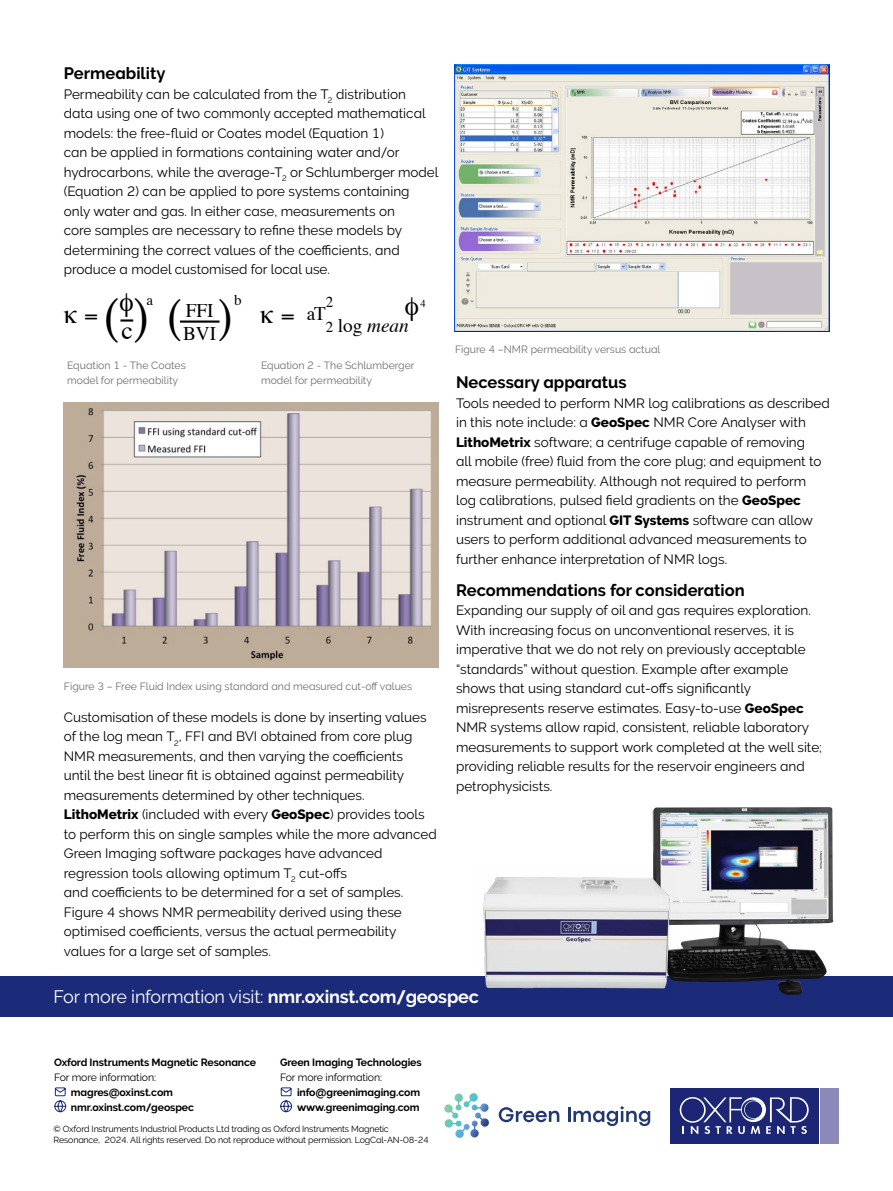
<style>
.page{position:relative;width:893px;height:1191px;background:#fff}
.page>*{position:absolute;margin:0;border:0;box-sizing:border-box;transform-origin:0 0}
.t1{font:25.65px "Times";color:#000}
.t2{font:19.2px/23.1px "Times";color:#000}
.t3{font:italic 19.2px "Times";color:#000}
.t4{font:18px "Oxford Raleway Regular";letter-spacing:-.01em;color:#fff}
.t5{font:16.5px "Oxford Raleway Bold";color:#000}
.t6{font:15px "Times";color:#000}
.t7{font:13.5px/19.5px "Oxford Raleway Regular";color:#000}
.t8{font:10.5px/15px "Oxford Raleway Regular";color:#6d6e71}
.t9{font:10.5px/15px "Oxford Raleway Bold";letter-spacing:-.01em;color:#000}
.t10{font:10.5px "Oxford Raleway Regular";letter-spacing:-.01em;color:#000}
.t11{font:10.5px "Times";color:#000}
.t12{font:8.85px/10.6px "Oxford Raleway Regular";letter-spacing:-.02em;color:#000}
.s1{font-style:normal;font-size:15px}
.s2{font-style:normal}
.s3{font-family:"Oxford Raleway Extra";font-weight:700}
.s4{font-family:"Oxford Raleway Bold"}
</style>
<div class="page">
<img style="left:455px;top:64px;width:374px;height:268px">
<hr style="left:180px;top:320px;width:40px;height:3px;background:#000">
<img style="left:64px;top:402px;width:374px;height:265px">
<div style="left:0;top:976px;width:893px;height:40px;background:#1b2b79"></div>
<img style="left:653px;top:807px;width:181px;height:188px">
<img style="left:483px;top:870px;width:196px;height:125px">
<svg style="left:280px;top:1087px;width:12px;height:25px"></svg>
<svg style="left:54px;top:1087px;width:12px;height:25px"></svg>
<div style="left:668px;top:1086px;width:173px;height:59px;background:linear-gradient(to bottom,#1c2674,#1c2674)"></div>
<div style="left:670px;top:1087px;width:148px;height:56px;background:#1c2674"></div>
<div style="left:820px;top:1087px;width:19px;height:56px;background:#8b89b7"></div>
<svg style="left:679px;top:1097px;width:130px;height:37px"></svg>
<svg style="left:499px;top:1107px;width:60px;height:15px"></svg>
<svg style="left:568px;top:1106px;width:82px;height:20px"></svg>
<svg style="left:444px;top:1093px;width:45px;height:44px"></svg>
<svg style="left:120px;top:319px;width:14px;height:3px"></svg>
<p class="t5" style="left:64px;top:64px;width:103px">Permeability</p>
<p class="t7" style="left:64px;top:84px;width:376px">Permeability can be calculated from the T<sub>2</sub> distribution data using one of two commonly accepted mathematical models: the free-fluid or Coates model (Equation 1)<br>can be applied in formations containing water and/or hydrocarbons, while the average-T<sub>2</sub> or Schlumberger model (Equation 2) can be applied to pore systems containing only water and gas. In either case, measurements on<br>core samples are necessary to refine these models by determining the correct values of the coefficients, and produce a model customised for local use.</p>
<h1 class="t1" style="left:121px;top:306px;width:13px">c</h1>
<p class="t6" style="left:147px;top:286px;width:8px">a</p>
<p class="t6" style="left:234px;top:286px;width:9px">b</p>
<p class="t6" style="left:326px;top:288px;width:9px">2</p>
<p class="t11" style="left:420px;top:294px;width:7px">4</p>
<h2 class="t3" style="left:326px;top:308px;width:85px"><span class="s1">2</span> <span class="s2">log</span> mean</h2>
<h2 class="t2" style="left:183px;top:297px;width:35px">FFI<br>BVI</h2>
<h2 class="t2" style="left:307px;top:301px;width:21px">aT</h2>
<p class="t8" style="left:67px;top:358px;width:120px">Equation 1 - The Coates model for permeability</p>
<p class="t8" style="left:261px;top:358px;width:155px">Equation 2 - The Schlumberger model for permeability</p>
<p class="t8" style="left:64px;top:678px;width:350px">Figure 3 – Free Fluid Index using standard and measured cut-off values</p>
<p class="t7" style="left:64px;top:707px;width:374px">Customisation of these models is done by inserting values of the log mean T<sub>2</sub>, FFI and BVI obtained from core plug NMR measurements, and then varying the coefficients<br>until the best linear fit is obtained against permeability measurements determined by other techniques.<br><span class="s3">LithoMetrix</span> (included with every <span class="s3">GeoSpec</span>) provides tools to perform this on single samples while the more advanced Green Imaging software packages have advanced regression tools allowing optimum T<sub>2</sub> cut-offs<br>and coefficients to be determined for a set of samples.<br>Figure 4 shows NMR permeability derived using these optimised coefficients, versus the actual permeability values for a large set of samples.</p>
<p class="t8" style="left:455px;top:342px;width:207px">Figure 4 –NMR permeability versus actual</p>
<p class="t5" style="left:456px;top:373px;width:172px">Necessary apparatus</p>
<p class="t7" style="left:456px;top:393px;width:375px">Tools needed to perform NMR log calibrations as described in this note include: a <span class="s3">GeoSpec</span> NMR Core Analyser with <span class="s3">LithoMetrix</span> software; a centrifuge capable of removing<br>all mobile (free) fluid from the core plug; and equipment to measure permeability. Although not required to perform<br>log calibrations, pulsed field gradients on the <span class="s3">GeoSpec </span>instrument and optional <span class="s3">GIT Systems</span> software can allow users to perform additional advanced measurements to further enhance interpretation of NMR logs.</p>
<p class="t5" style="left:456px;top:580px;width:290px">Recommendations for consideration</p>
<p class="t7" style="left:456px;top:601px;width:367px">Expanding our supply of oil and gas requires exploration.<br>With increasing focus on unconventional reserves, it is imperative that we do not rely on previously acceptable “standards” without question. Example after example shows that using standard cut-offs significantly misrepresents reserve estimates. Easy-to-use <span class="s3">GeoSpec </span>NMR systems allow rapid, consistent, reliable laboratory measurements to support work completed at the well site; providing reliable results for the reservoir engineers and petrophysicists.</p>
<h3 class="t4" style="left:54px;top:985px;width:427px">For more information visit: <span class="s4">nmr.oxinst.com/geospec</span></h3>
<p class="t9" style="left:54px;top:1054px;width:204px">Oxford Instruments Magnetic Resonance</p>
<p class="t10" style="left:54px;top:1070px;width:103px">For more information:</p>
<p class="t9" style="left:71px;top:1084px;width:125px">magres@oxinst.com nmr.oxinst.com/geospec</p>
<p class="t9" style="left:280px;top:1054px;width:143px">Green Imaging Technologies</p>
<p class="t10" style="left:280px;top:1070px;width:103px">For more information:</p>
<p class="t9" style="left:297px;top:1084px;width:125px">info@greenimaging.com www.greenimaging.com</p>
<p class="t12" style="left:54px;top:1123px;width:377px">© Oxford Instruments Industrial Products Ltd trading as Oxford Instruments Magnetic<br>Resonance, 2024. All rights reserved. Do not reproduce without permission. LogCal-AN-08-24</p>
</div>
